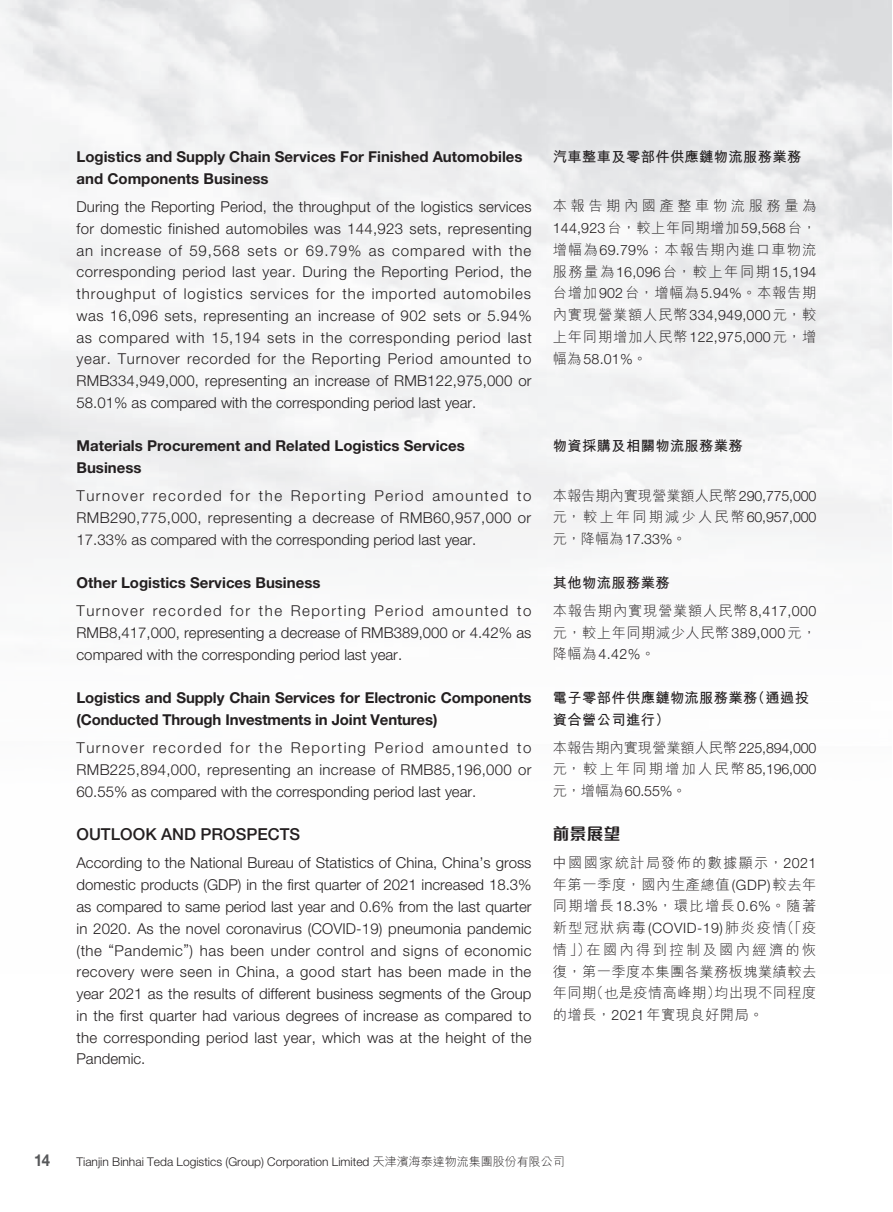
<style>
.page{position:relative;width:893px;height:1212px;background:#fff}
.page>*{position:absolute;margin:0;border:0;box-sizing:border-box;transform-origin:0 0}
._3__標題{font:500 16.5px "Helvetica Neue LT Std";color:#231f20}
._8__標題---C{font:700 16.5px "M Finance HK";color:#231f20}
.t1{font:700 16.5px "Helvetica Neue LT Std";color:#57585a;scale:.9 1}
._1__內文{font:300 15px/21.8px "Helvetica Neue LT Std";color:#231f20;text-align:justify}
._4__副標題{font:700 15px/21.8px "Helvetica Neue LT Std";color:#231f20}
._6__內文---C{font:300 14.25px/21.8px "M Hei HK";letter-spacing:.035em;color:#231f20;text-align:justify}
._9___副標題---C{font:700 14.25px/21.8px "M Hei HK";letter-spacing:.03em;color:#231f20}
.t2{font:300 12px "Helvetica Neue LT Std";color:#231f20}
.s1{font-family:"Helvetica Neue LT Std"}
.s2{font-family:"M Hei HK"}
</style>
<div class="page">
<p class="_4__副標題" style="left:77px;top:146px;width:448px">Logistics and Supply Chain Services For Finished Automobiles and Components Business</p>
<p class="_1__內文" style="left:77px;top:196px;width:457px">During the Reporting Period, the throughput of the logistics services for domestic finished automobiles was 144,923 sets, representing an increase of 59,568 sets or 69.79% as compared with the corresponding period last year. During the Reporting Period, the throughput of logistics services for the imported automobiles was 16,096 sets, representing an increase of 902 sets or 5.94% as compared with 15,194 sets in the corresponding period last year. Turnover recorded for the Reporting Period amounted to RMB334,949,000, representing an increase of RMB122,975,000 or 58.01% as compared with the corresponding period last year.</p>
<p class="_4__副標題" style="left:77px;top:435px;width:390px">Materials Procurement and Related Logistics Services<br>Business</p>
<p class="_1__內文" style="left:77px;top:485px;width:456px">Turnover recorded for the Reporting Period amounted to RMB290,775,000, representing a decrease of RMB60,957,000 or 17.33% as compared with the corresponding period last year.</p>
<p class="_4__副標題" style="left:77px;top:572px;width:245px">Other Logistics Services Business</p>
<p class="_1__內文" style="left:77px;top:600px;width:456px">Turnover recorded for the Reporting Period amounted to RMB8,417,000, representing a decrease of RMB389,000 or 4.42% as compared with the corresponding period last year.</p>
<p class="_4__副標題" style="left:77px;top:687px;width:457px">Logistics and Supply Chain Services for Electronic Components (Conducted Through Investments in Joint Ventures)</p>
<p class="_1__內文" style="left:77px;top:737px;width:456px">Turnover recorded for the Reporting Period amounted to RMB225,894,000, representing an increase of RMB85,196,000 or 60.55% as compared with the corresponding period last year.</p>
<p class="_3__標題" style="left:77px;top:825px;width:225px">OUTLOOK AND PROSPECTS</p>
<p class="_1__內文" style="left:77px;top:852px;width:457px">According to the National Bureau of Statistics of China, China’s gross domestic products (GDP) in the first quarter of 2021 increased 18.3% as compared to same period last year and 0.6% from the last quarter in 2020. As the novel coronavirus (COVID-19) pneumonia pandemic (the “Pandemic”) has been under control and signs of economic recovery were seen in China, a good start has been made in the year 2021 as the results of different business segments of the Group in the first quarter had various degrees of increase as compared to the corresponding period last year, which was at the height of the Pandemic.</p>
<p class="_9___副標題---C" style="left:553px;top:144px;width:250px">汽車整車及零部件供應鏈物流服務業務</p>
<p class="_6__內文---C" style="left:553px;top:195px;width:265px">本報告期內國產整車物流服務量為<span class="s1">144,923</span>台，較上年同期增加<span class="s1">59,568</span>台，增幅為<span class="s1">69.79%</span>；本報告期內進口車物流服務量為<span class="s1">16,096</span>台，較上年同期<span class="s1">15,194</span>台增加<span class="s1">902</span>台，增幅為<span class="s1">5.94%</span>。本報告期內實現營業額人民幣<span class="s1">334,949,000</span>元，較上年同期增加人民幣<span class="s1">122,975,000</span>元，增幅為<span class="s1">58.01%</span>。</p>
<p class="_9___副標題---C" style="left:553px;top:433px;width:192px">物資採購及相關物流服務業務</p>
<p class="_6__內文---C" style="left:553px;top:484px;width:265px">本報告期內實現營業額人民幣<span class="s1">290,775,000</span>元，較上年同期減少人民幣<span class="s1">60,957,000</span>元，降幅為<span class="s1">17.33%</span>。</p>
<p class="_9___副標題---C" style="left:553px;top:570px;width:118px">其他物流服務業務</p>
<p class="_6__內文---C" style="left:553px;top:599px;width:265px">本報告期內實現營業額人民幣<span class="s1">8,417,000</span>元，較上年同期減少人民幣<span class="s1">389,000</span>元，降幅為<span class="s1">4.42%</span>。</p>
<p class="_9___副標題---C" style="left:553px;top:685px;width:258px">電子零部件供應鏈物流服務業務（通過投資合營公司進行）</p>
<p class="_6__內文---C" style="left:553px;top:736px;width:265px">本報告期內實現營業額人民幣<span class="s1">225,894,000</span>元，較上年同期增加人民幣<span class="s1">85,196,000</span>元，增幅為<span class="s1">60.55%</span>。</p>
<p class="_8__標題---C" style="left:553px;top:825px;width:69px">前景展望</p>
<p class="_6__內文---C" style="left:553px;top:851px;width:265px">中國國家統計局發佈的數據顯示，<span class="s1">2021</span>年第一季度，國內生產總值<span class="s1">(GDP)</span>較去年同期增長<span class="s1">18.3%</span>，環比增長<span class="s1">0.6%</span>。隨著新型冠狀病毒<span class="s1">(COVID-19)</span>肺炎疫情（「疫情」）在國內得到控制及國內經濟的恢復，第一季度本集團各業務板塊業績較去年同期（也是疫情高峰期）均出現不同程度的增長，<span class="s1">2021</span>年實現良好開局。</p>
<p class="t1" style="left:34px;top:1149px;width:19px">14</p>
<p class="t2" style="left:77px;top:1154px;width:490px">Tianjin Binhai Teda Logistics (Group) Corporation Limited <span class="s2">天津濱海泰達物流集團股份有限公司</span></p>
</div>
